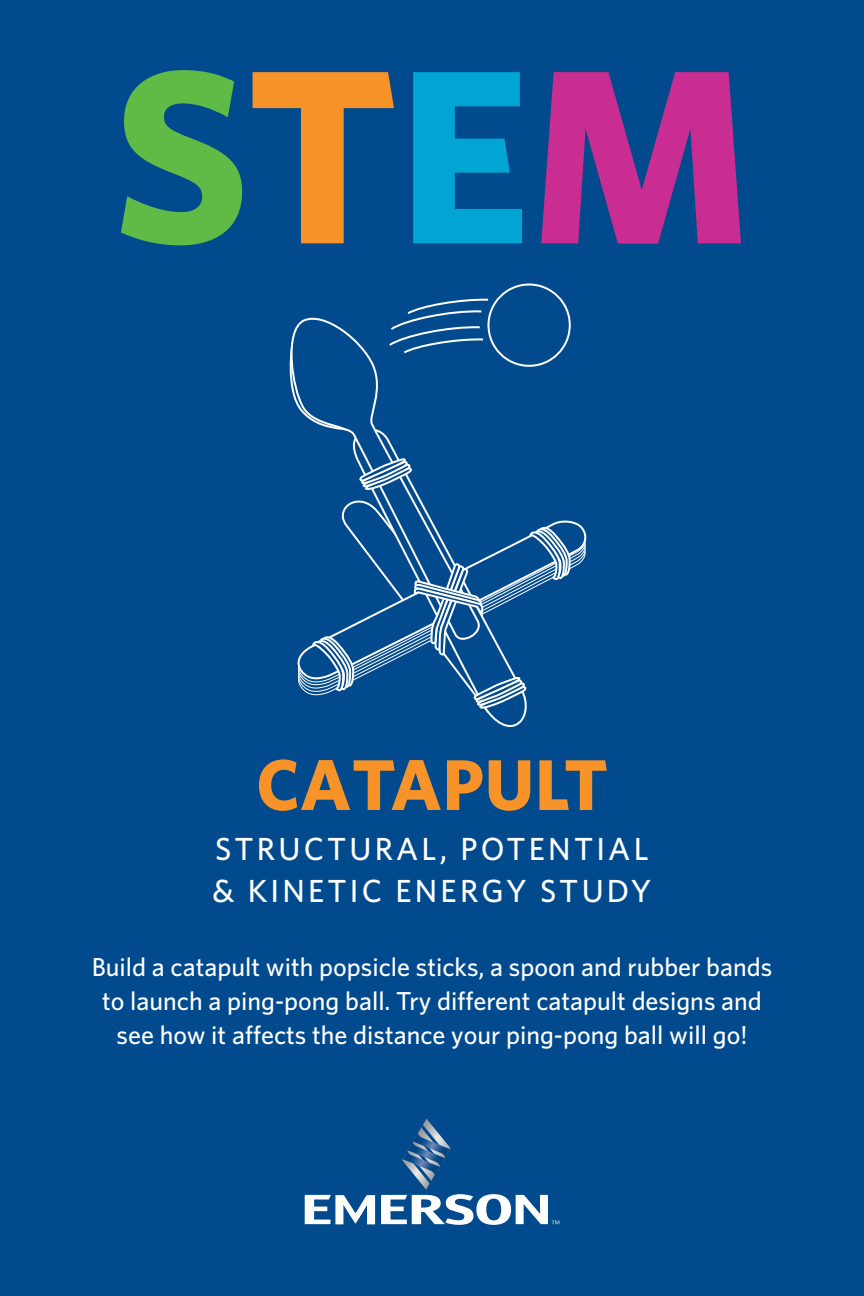
<style>
.page{position:relative;width:864px;height:1296px;background:#004a8d}
.page>*{position:absolute;margin:0;border:0;box-sizing:border-box;transform-origin:0 0}
.t1{font:700 248.2px "Whitney A";color:#60bb46}
.t2{font:700 72px "Whitney A";letter-spacing:.01em;color:#f79328}
.t3{font:500 32px/42px "Whitney A";letter-spacing:.1em;color:#fff}
.t4{font:500 26px/34px "Whitney A";color:#fff;text-align:center}
.s1{color:#f79328}
.s2{color:#00a5d3}
.s3{color:#c92d92}
</style>
<div class="page">
<svg style="left:297px;top:521px;width:290px;height:162px"></svg>
<svg style="left:289px;top:317px;width:108px;height:331px"></svg>
<svg style="left:311px;top:454px;width:261px;height:258px"></svg>
<div style="left:487px;top:284px;width:84px;height:83px;border:2px solid #fff;border-radius:50%"></div>
<svg style="left:387px;top:298px;width:103px;height:57px"></svg>
<svg style="left:305px;top:1195px;width:70px;height:29px"></svg>
<svg style="left:381px;top:1118px;width:178px;height:107px"></svg>
<p class="t1" style="left:112px;top:-9px;width:641px">S<span class="s1">T</span><span class="s2">E</span><span class="s3">M</span></p>
<p class="t2" style="left:256px;top:737px;width:353px">CATAPULT</p>
<p class="t3" style="left:213px;top:827px;width:440px">STRUCTURAL, POTENTIAL &amp; KINETIC ENERGY STUDY</p>
<p class="t4" style="left:92px;top:949px;width:682px">Build a catapult with popsicle sticks, a spoon and rubber bands to launch a ping-pong ball. Try different catapult designs and see how it affects the distance your ping-pong ball will go!</p>
</div>
